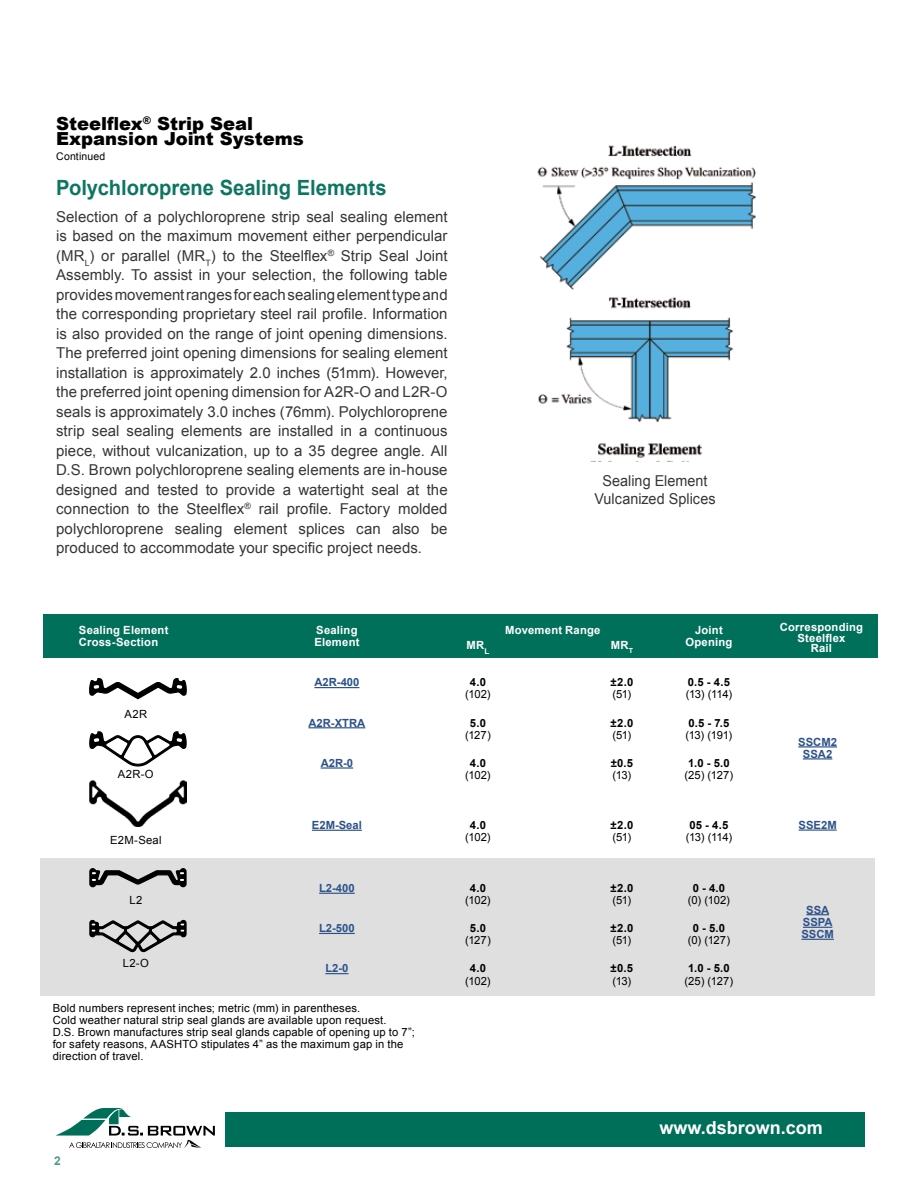
<style>
.page{position:relative;width:918px;height:1188px;background:#fff}
.page>*{position:absolute;margin:0;border:0;box-sizing:border-box;transform-origin:0 0}
.t1{font:700 21px "Arial";color:#0d7661;scale:.96 1}
.t2{font:900 18px/15px "Arial";color:#000}
.t3{font:700 18px "Arial";color:#fff}
.t4{font:15px/19.5px "Arial";letter-spacing:.005em;color:#363636;text-align:justify}
.t5{font:15px/17.5px "Arial";letter-spacing:.005em;color:#363636;text-align:center;scale:.96 1}
.t6{font:700 12px "Arial";color:#4d9a8b}
.t7{font:11.25px/12px "Arial";letter-spacing:.015em;color:#000}
.t8{font:700 11.25px/9.8px "Arial";letter-spacing:.02em;color:#fff;text-align:center}
.t9{font:700 11.25px "Arial";color:#000}
.t10{font:700 11.25px/12px "Arial";color:#2d528a;text-align:center}
.t11{font:10.5px "Arial";letter-spacing:.015em;color:#000}
</style>
<div class="page">
<div style="left:226px;top:1113px;width:639px;height:34px;background:#006f59"></div>
<svg style="left:56px;top:1108px;width:159px;height:40px"></svg>
<img style="left:537px;top:145px;width:219px;height:316px">
<div style="left:43px;top:615px;width:835px;height:43px;background:#00705a"></div>
<div style="left:40px;top:858px;width:835px;height:138px;background:#dfdfdf"></div>
<hr style="left:314px;top:687px;width:45px;height:1px;background:#2d528a">
<hr style="left:309px;top:727px;width:56px;height:1px;background:#2d528a">
<hr style="left:321px;top:767px;width:32px;height:2px;background:#2d528a">
<hr style="left:312px;top:830px;width:50px;height:1px;background:#2d528a">
<hr style="left:319px;top:893px;width:36px;height:1px;background:#2d528a">
<hr style="left:319px;top:933px;width:36px;height:1px;background:#2d528a">
<svg style="left:325px;top:973px;width:24px;height:1px"></svg>
<hr style="left:798px;top:746px;width:39px;height:2px;background:#2d528a">
<hr style="left:803px;top:758px;width:29px;height:2px;background:#2d528a">
<hr style="left:799px;top:829px;width:38px;height:2px;background:#2d528a">
<svg style="left:803px;top:927px;width:29px;height:1px"></svg>
<hr style="left:801px;top:939px;width:33px;height:1px;background:#2d528a">
<svg style="left:89px;top:678px;width:98px;height:21px"></svg>
<svg style="left:89px;top:920px;width:98px;height:32px"></svg>
<svg style="left:89px;top:868px;width:98px;height:19px"></svg>
<svg style="left:89px;top:731px;width:98px;height:36px"></svg>
<img style="left:89px;top:781px;width:98px;height:46px">
<svg style="left:806px;top:914px;width:23px;height:1px"></svg>
<p class="t2" style="left:56px;top:116px;width:249px">Steelflex<sup>®</sup> Strip Seal<br>Expansion Joint Systems</p>
<p class="t11" style="left:56px;top:150px;width:51px">Continued</p>
<h1 class="t1" style="left:56px;top:174px;width:346px">Polychloroprene Sealing Elements</h1>
<p class="t4" style="left:56px;top:207px;width:393px">Selection of a polychloroprene strip seal sealing element is based on the maximum movement either perpendicular (MR<sub>L</sub>) or parallel (MR<sub>T</sub>) to the Steelflex<sup>®</sup> Strip Seal Joint Assembly. To assist in your selection, the following table provides movement ranges for each sealing element type and the corresponding proprietary steel rail profile. Information is also provided on the range of joint opening dimensions.<br>The preferred joint opening dimensions for sealing element installation is approximately 2.0 inches (51mm). However, the preferred joint opening dimension for A2R-O and L2R-O seals is approximately 3.0 inches (76mm). Polychloroprene strip seal sealing elements are installed in a continuous piece, without vulcanization, up to a 35 degree angle. All D.S. Brown polychloroprene sealing elements are in-house designed and tested to provide a watertight seal at the connection to the Steelflex<sup>®</sup> rail profile. Factory molded polychloroprene sealing element splices can also be produced to accommodate your specific project needs.</p>
<p class="t5" style="left:594px;top:472px;width:128px">Sealing Element<br>Vulcanized Splices</p>
<p class="t8" style="left:79px;top:626px;width:91px">Sealing Element</p>
<p class="t8" style="left:316px;top:626px;width:43px">Sealing</p>
<p class="t8" style="left:505px;top:626px;width:97px">Movement Range</p>
<p class="t8" style="left:695px;top:626px;width:29px">Joint</p>
<p class="t8" style="left:780px;top:623px;width:85px">Corresponding</p>
<p class="t8" style="left:79px;top:638px;width:81px">Cross-Section</p>
<p class="t8" style="left:314px;top:638px;width:47px">Element</p>
<p class="t8" style="left:466px;top:641px;width:24px">MR<sub>L</sub></p>
<p class="t8" style="left:611px;top:641px;width:24px">MR<sub>T</sub></p>
<p class="t8" style="left:685px;top:638px;width:48px">Opening</p>
<p class="t8" style="left:798px;top:634px;width:49px">Steelflex<br>Rail</p>
<p class="t10" style="left:314px;top:677px;width:47px">A2R-400</p>
<p class="t9" style="left:470px;top:675px;width:18px">4.0</p>
<p class="t9" style="left:611px;top:675px;width:24px">±2.0</p>
<p class="t9" style="left:688px;top:675px;width:44px">0.5 - 4.5</p>
<p class="t7" style="left:465px;top:689px;width:27px">(102)</p>
<p class="t7" style="left:613px;top:689px;width:20px">(51)</p>
<p class="t7" style="left:686px;top:689px;width:48px">(13) (114)</p>
<p class="t10" style="left:308px;top:717px;width:58px">A2R-XTRA</p>
<p class="t9" style="left:470px;top:715px;width:18px">5.0</p>
<p class="t9" style="left:611px;top:715px;width:24px">±2.0</p>
<p class="t9" style="left:688px;top:715px;width:43px">0.5 - 7.5</p>
<p class="t7" style="left:465px;top:729px;width:27px">(127)</p>
<p class="t7" style="left:613px;top:729px;width:20px">(51)</p>
<p class="t7" style="left:685px;top:729px;width:48px">(13) (191)</p>
<p class="t10" style="left:321px;top:757px;width:34px">A2R-0</p>
<p class="t9" style="left:470px;top:755px;width:18px">4.0</p>
<p class="t9" style="left:611px;top:755px;width:24px">±0.5</p>
<p class="t9" style="left:688px;top:755px;width:43px">1.0 - 5.0</p>
<p class="t7" style="left:465px;top:769px;width:27px">(102)</p>
<p class="t7" style="left:612px;top:769px;width:20px">(13)</p>
<p class="t7" style="left:685px;top:769px;width:50px">(25) (127)</p>
<p class="t10" style="left:312px;top:820px;width:52px">E2M-Seal</p>
<p class="t9" style="left:470px;top:818px;width:18px">4.0</p>
<p class="t9" style="left:611px;top:818px;width:24px">±2.0</p>
<p class="t9" style="left:690px;top:818px;width:40px">05 - 4.5</p>
<p class="t7" style="left:465px;top:831px;width:27px">(102)</p>
<p class="t7" style="left:613px;top:831px;width:20px">(51)</p>
<p class="t7" style="left:686px;top:831px;width:48px">(13) (114)</p>
<p class="t7" style="left:125px;top:708px;width:24px">A2R</p>
<p class="t10" style="left:798px;top:736px;width:40px">SSCM2<br>SSA2</p>
<p class="t7" style="left:118px;top:768px;width:37px">A2R-O</p>
<p class="t10" style="left:799px;top:819px;width:40px">SSE2M</p>
<p class="t7" style="left:110px;top:834px;width:53px">E2M-Seal</p>
<p class="t7" style="left:129px;top:894px;width:14px">L2</p>
<p class="t7" style="left:123px;top:957px;width:27px">L2-O</p>
<p class="t10" style="left:319px;top:883px;width:37px">L2-400</p>
<p class="t9" style="left:470px;top:881px;width:18px">4.0</p>
<p class="t9" style="left:611px;top:881px;width:24px">±2.0</p>
<p class="t9" style="left:693px;top:881px;width:34px">0 - 4.0</p>
<p class="t7" style="left:465px;top:894px;width:27px">(102)</p>
<p class="t7" style="left:613px;top:894px;width:20px">(51)</p>
<p class="t7" style="left:688px;top:894px;width:44px">(0) (102)</p>
<p class="t10" style="left:319px;top:923px;width:37px">L2-500</p>
<p class="t9" style="left:470px;top:921px;width:18px">5.0</p>
<p class="t9" style="left:611px;top:921px;width:24px">±2.0</p>
<p class="t9" style="left:693px;top:921px;width:34px">0 - 5.0</p>
<p class="t7" style="left:465px;top:934px;width:27px">(127)</p>
<p class="t7" style="left:613px;top:934px;width:20px">(51)</p>
<p class="t7" style="left:688px;top:934px;width:44px">(0) (127)</p>
<p class="t10" style="left:325px;top:963px;width:25px">L2-0</p>
<p class="t9" style="left:470px;top:961px;width:18px">4.0</p>
<p class="t9" style="left:611px;top:961px;width:24px">±0.5</p>
<p class="t9" style="left:688px;top:961px;width:43px">1.0 - 5.0</p>
<p class="t7" style="left:465px;top:975px;width:27px">(102)</p>
<p class="t7" style="left:612px;top:975px;width:20px">(13)</p>
<p class="t7" style="left:685px;top:975px;width:50px">(25) (127)</p>
<p class="t7" style="left:53px;top:1002px;width:364px">Bold numbers represent inches; metric (mm) in parentheses.<br>Cold weather natural strip seal glands are available upon request.<br>D.S. Brown manufactures strip seal glands capable of opening up to 7”; for safety reasons, AASHTO stipulates 4” as the maximum gap in the direction of travel.</p>
<p class="t10" style="left:806px;top:904px;width:25px">SSA</p>
<p class="t10" style="left:801px;top:917px;width:34px;text-align:left">SSPA<br>SSCM</p>
<p class="t6" style="left:54px;top:1153px;width:8px">2</p>
<p class="t3" style="left:659px;top:1116px;width:165px">www.dsbrown.com</p>
</div>
